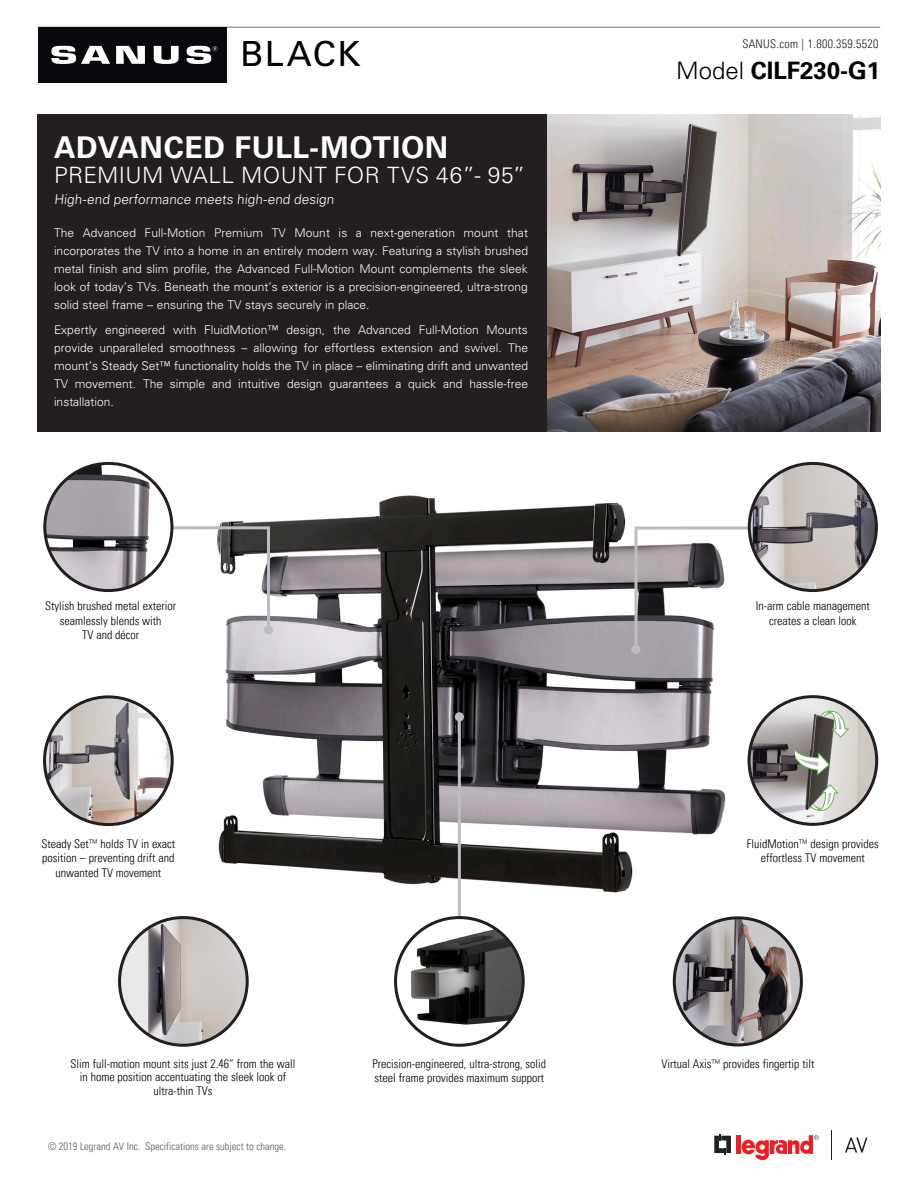
<style>
.page{position:relative;width:918px;height:1188px;background:#fff}
.page>*{position:absolute;margin:0;border:0;box-sizing:border-box;transform-origin:0 0}
.t1{font:34.65px "Univers";letter-spacing:.045em;color:#000}
.t2{font:700 30px "Univers";letter-spacing:.015em;color:#fff}
.t3{font:700 24px "Univers";color:#000}
.t4{font:300 22.5px "Univers";letter-spacing:.02em;color:#fff}
.t5{font:300 13.5px "Univers";color:#fff}
.Paragraph{font:300 12px/18px "Univers";color:#fff;text-align:justify}
.Bullets{font:300 condensed 12px/14.4px "Univers LT Pro";color:#000;text-align:center}
.Paragraph-2{font:300 condensed 12px "Univers LT Pro";letter-spacing:.025em;color:#231f20}
.Bullets-2{font:300 condensed 10.5px "Univers LT Pro";color:#57585a}
.s1{font-weight:300}
</style>
<div class="page">
<img style="left:218px;top:495px;width:508px;height:398px">
<div style="left:38px;top:114px;width:842px;height:318px;background:#231f20"></div>
<img style="left:548px;top:114px;width:332px;height:318px">
<hr style="left:38px;top:27px;width:842px;height:1px;background:#6c6d70">
<div style="left:38px;top:27px;width:189px;height:56px;background:#08080d"></div>
<svg style="left:51px;top:46px;width:59px;height:18px"></svg>
<svg style="left:116px;top:46px;width:29px;height:18px"></svg>
<svg style="left:154px;top:46px;width:25px;height:18px"></svg>
<svg style="left:186px;top:46px;width:31px;height:18px"></svg>
<svg style="left:714px;top:1134px;width:17px;height:21px"></svg>
<hr style="left:737px;top:1135px;width:4px;height:19px;background:#ee1d23">
<svg style="left:742px;top:1135px;width:77px;height:26px"></svg>
<hr style="left:831px;top:1130px;width:1px;height:30px;background:#231f20">
<svg style="left:845px;top:1138px;width:22px;height:15px"></svg>
<img style="left:749px;top:697px;width:128px;height:127px;border-radius:64px">
<div style="left:748px;top:695px;width:130px;height:131px;border:3px solid #231f20;border-radius:50%"></div>
<svg style="left:807px;top:784px;width:32px;height:27px"></svg>
<svg style="left:794px;top:711px;width:55px;height:65px;background:#a3a49c"></svg>
<hr style="left:458px;top:718px;width:3px;height:243px;background:#bcbdc0">
<div style="left:455px;top:712px;width:9px;height:9px;background:#bcbdc0;border-radius:50%"></div>
<img style="left:396px;top:918px;width:127px;height:127px;border-radius:64px">
<div style="left:394px;top:916px;width:131px;height:131px;border:3px solid #231f20;border-radius:50%"></div>
<img style="left:674px;top:918px;width:127px;height:127px;border-radius:64px">
<div style="left:673px;top:916px;width:130px;height:130px;border:3px solid #231f20;border-radius:50%"></div>
<div style="left:120px;top:918px;width:127px;height:127px;background:#e7e8e9;border-radius:50%"></div>
<img style="left:148px;top:918px;width:99px;height:127px">
<div style="left:118px;top:916px;width:131px;height:131px;border:3px solid #231f20;border-radius:50%"></div>
<div style="left:264px;top:625px;width:9px;height:9px;background:#bcbdc0;border-radius:50%"></div>
<img style="left:46px;top:697px;width:126px;height:128px">
<div style="left:43px;top:695px;width:131px;height:131px;border:3px solid #231f20;border-radius:50%"></div>
<svg style="left:166px;top:525px;width:106px;height:107px"></svg>
<img style="left:45px;top:463px;width:127px;height:128px;border-radius:64px">
<div style="left:43px;top:462px;width:130px;height:130px;border:3px solid #231f20;border-radius:50%"></div>
<svg style="left:633px;top:525px;width:166px;height:126px"></svg>
<div style="left:631px;top:645px;width:9px;height:9px;background:#bcbdc0;border-radius:50%"></div>
<img style="left:749px;top:463px;width:127px;height:128px;border-radius:64px">
<div style="left:748px;top:462px;width:130px;height:130px;border:3px solid #231f20;border-radius:50%"></div>
<p class="t1" style="left:240px;top:33px;width:122px">BLACK</p>
<p class="t2" style="left:54px;top:129px;width:396px">ADVANCED FULL-MOTION</p>
<p class="t4" style="left:54px;top:161px;width:473px">PREMIUM WALL MOUNT FOR TVS 46”- 95”</p>
<p class="t5" style="left:54px;top:191px;width:283px">High-end performance meets high-end design</p>
<p class="Paragraph" style="left:54px;top:224px;width:476px">The Advanced Full-Motion Premium TV Mount is a next-generation mount that incorporates the TV into a home in an entirely modern way. Featuring a stylish brushed metal finish and slim profile, the Advanced Full-Motion Mount complements the sleek look of today’s TVs. Beneath the mount’s exterior is a precision-engineered, ultra-strong solid steel frame – ensuring the TV stays securely in place.</p>
<p class="Paragraph" style="left:54px;top:320px;width:476px">Expertly engineered with FluidMotion™ design, the Advanced Full-Motion Mounts provide unparalleled smoothness – allowing for effortless extension and swivel. The mount’s Steady Set™ functionality holds the TV in place – eliminating drift and unwanted TV movement. The simple and intuitive design guarantees a quick and hassle-free installation.</p>
<p class="Bullets" style="left:45px;top:598px;width:132px">Stylish brushed metal exterior</p>
<p class="Bullets" style="left:60px;top:613px;width:103px">seamlessly blends with</p>
<p class="Bullets" style="left:82px;top:627px;width:59px">TV and décor</p>
<p class="Bullets" style="left:41px;top:836px;width:135px">Steady Set™ holds TV in exact position – preventing drift and unwanted TV movement</p>
<p class="Paragraph-2" style="left:742px;top:35px;width:137px">SANUS.com | 1.800.359.5520</p>
<p class="t3" style="left:676px;top:57px;width:206px"><span class="s1">Model</span> CILF230-G1</p>
<p class="Bullets" style="left:756px;top:598px;width:115px">In-arm cable management</p>
<p class="Bullets" style="left:769px;top:613px;width:89px">creates a clean look</p>
<p class="Bullets" style="left:747px;top:836px;width:133px">FluidMotion™ design provides</p>
<p class="Bullets" style="left:761px;top:850px;width:105px">effortless TV movement</p>
<p class="Bullets" style="left:71px;top:1056px;width:226px">Slim full-motion mount sits just 2.46” from the wall</p>
<p class="Bullets" style="left:661px;top:1056px;width:155px">Virtual Axis™ provides fingertip tilt</p>
<p class="Bullets" style="left:80px;top:1070px;width:208px;line-height:13.5px">in home position accentuating the sleek look of ultra-thin TVs</p>
<p class="Bullets" style="left:372px;top:1056px;width:175px;text-align:left">Precision-engineered, ultra-strong, solid steel frame provides maximum support</p>
<p class="Bullets-2" style="left:48px;top:1139px;width:240px">© 2019 Legrand AV Inc. Specifications are subject to change.</p>
</div>
